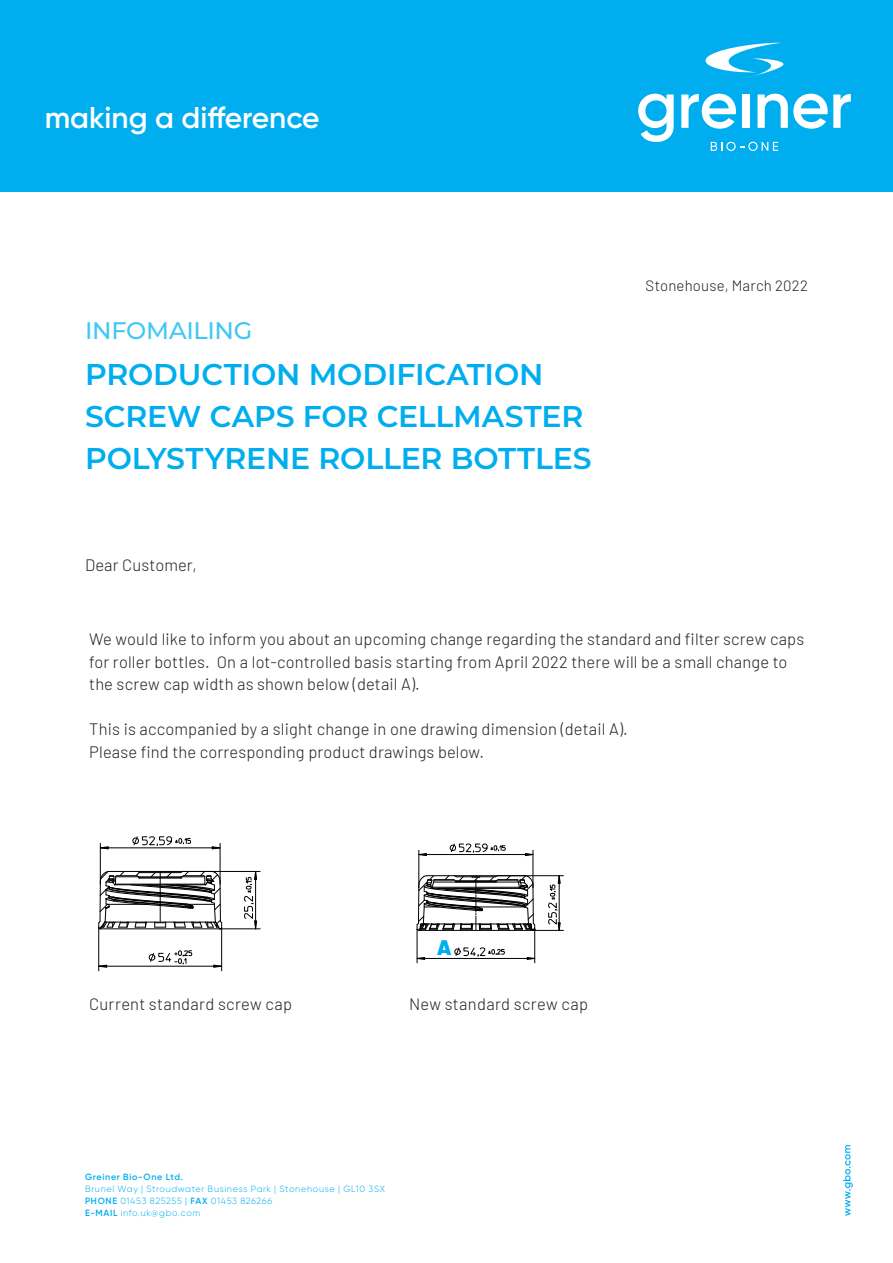
<style>
.page{position:relative;width:893px;height:1263px;background:#fff}
.page>*{position:absolute;margin:0;border:0;box-sizing:border-box;transform-origin:0 0}
.Subject_h1{font:600 30px "Montserrat";letter-spacing:-.005em;color:#00aeef}
.t1{font:600 30px "Gilroy";color:#fff}
.Subject_h2{font:500 24px "Montserrat";letter-spacing:-.01em;color:#40c7f4}
.t2{font:900 21px "Barlow";color:#00aeef}
.Table_Common_feature{font:300 16.5px/22.5px "Barlow";letter-spacing:.01em;color:#231f20}
.Text{font:300 16.5px "Barlow";letter-spacing:.01em;color:#231f20}
.Date{font:300 15px "Barlow";letter-spacing:.015em;color:#231f20}
.t3{font:300 9px/12px "Gilroy";letter-spacing:.07em;color:#00aeef}
.t4{font:600 9px "Gilroy";letter-spacing:.075em;color:#00aeef}
.s1{font-weight:600}
</style>
<div class="page">
<div style="left:0;top:0;width:893px;height:191px;background:#00aeef"></div>
<svg style="left:843px;top:1145px;width:10px;height:71px"></svg>
<svg style="left:711px;top:142px;width:67px;height:9px"></svg>
<svg style="left:705px;top:43px;width:78px;height:35px"></svg>
<svg style="left:638px;top:94px;width:36px;height:48px"></svg>
<svg style="left:681px;top:94px;width:55px;height:35px"></svg>
<div style="left:742px;top:95px;width:7px;height:33px;background:#fff"></div>
<svg style="left:757px;top:94px;width:94px;height:35px"></svg>
<hr style="left:100px;top:847px;width:120px;height:1px;background:#000">
<hr style="left:220px;top:843px;width:1px;height:41px;background:#000">
<hr style="left:100px;top:843px;width:1px;height:41px;background:#000">
<svg style="left:133px;top:837px;width:58px;height:9px"></svg>
<hr style="left:99px;top:966px;width:123px;height:1px;background:#000">
<hr style="left:98px;top:928px;width:1px;height:43px;background:#000">
<hr style="left:221px;top:928px;width:1px;height:43px;background:#000">
<svg style="left:149px;top:951px;width:43px;height:13px"></svg>
<hr style="left:220px;top:928px;width:40px;height:1px;background:#000">
<hr style="left:183px;top:871px;width:77px;height:1px;background:#000">
<svg style="left:244px;top:871px;width:13px;height:58px"></svg>
<svg style="left:98px;top:871px;width:125px;height:58px"></svg>
<hr style="left:497px;top:875px;width:66px;height:1px;background:#000">
<hr style="left:533px;top:930px;width:30px;height:1px;background:#000">
<svg style="left:548px;top:875px;width:12px;height:55px"></svg>
<hr style="left:417px;top:958px;width:118px;height:1px;background:#000">
<hr style="left:534px;top:929px;width:1px;height:34px;background:#000">
<hr style="left:417px;top:929px;width:1px;height:34px;background:#000">
<svg style="left:455px;top:948px;width:50px;height:8px"></svg>
<hr style="left:419px;top:854px;width:114px;height:1px;background:#000">
<hr style="left:533px;top:850px;width:1px;height:38px;background:#000">
<hr style="left:419px;top:850px;width:1px;height:38px;background:#000">
<svg style="left:525px;top:853px;width:8px;height:3px"></svg>
<svg style="left:419px;top:853px;width:7px;height:3px"></svg>
<svg style="left:450px;top:844px;width:55px;height:9px"></svg>
<svg style="left:417px;top:875px;width:118px;height:56px"></svg>
<h1 class="t1" style="left:45px;top:99px;width:277px">making a difference</h1>
<p class="Subject_h2" style="left:85px;top:314px;width:169px">INFOMAILING</p>
<p class="Subject_h1" style="left:85px;top:353px;width:460px">PRODUCTION MODIFICATION</p>
<p class="Subject_h1" style="left:85px;top:395px;width:500px">SCREW CAPS FOR CELLMASTER</p>
<p class="Subject_h1" style="left:85px;top:437px;width:508px">POLYSTYRENE ROLLER BOTTLES</p>
<p class="Text" style="left:85px;top:553px;width:113px">Dear Customer,</p>
<p class="Date" style="left:646px;top:275px;width:164px">Stonehouse, March 2022</p>
<p class="Table_Common_feature" style="left:89px;top:627px;width:716px">We would like to inform you about an upcoming change regarding the standard and filter screw caps for roller bottles. On a lot-controlled basis starting from April 2022 there will be a small change to the screw cap width as shown below (detail A).</p>
<p class="Table_Common_feature" style="left:89px;top:717px;width:540px">This is accompanied by a slight change in one drawing dimension (detail A).</p>
<p class="Table_Common_feature" style="left:89px;top:739px;width:396px">Please find the corresponding product drawings below.</p>
<p class="t2" style="left:437px;top:931px;width:16px">A</p>
<p class="Table_Common_feature" style="left:89px;top:991px;width:204px">Current standard screw cap</p>
<p class="Table_Common_feature" style="left:409px;top:991px;width:181px">New standard screw cap</p>
<p class="t4" style="left:85px;top:1171px;width:100px">Greiner Bio-One Ltd.</p>
<p class="t3" style="left:85px;top:1183px;width:301px">Brunel Way | Stroudwater Business Park | Stonehouse | GL10 3SX<br><span class="s1">PHONE</span> 01453 825255 | <span class="s1">FAX</span> 01453 826266<br><span class="s1">E-MAIL</span> info.uk@gbo.com</p>
</div>
